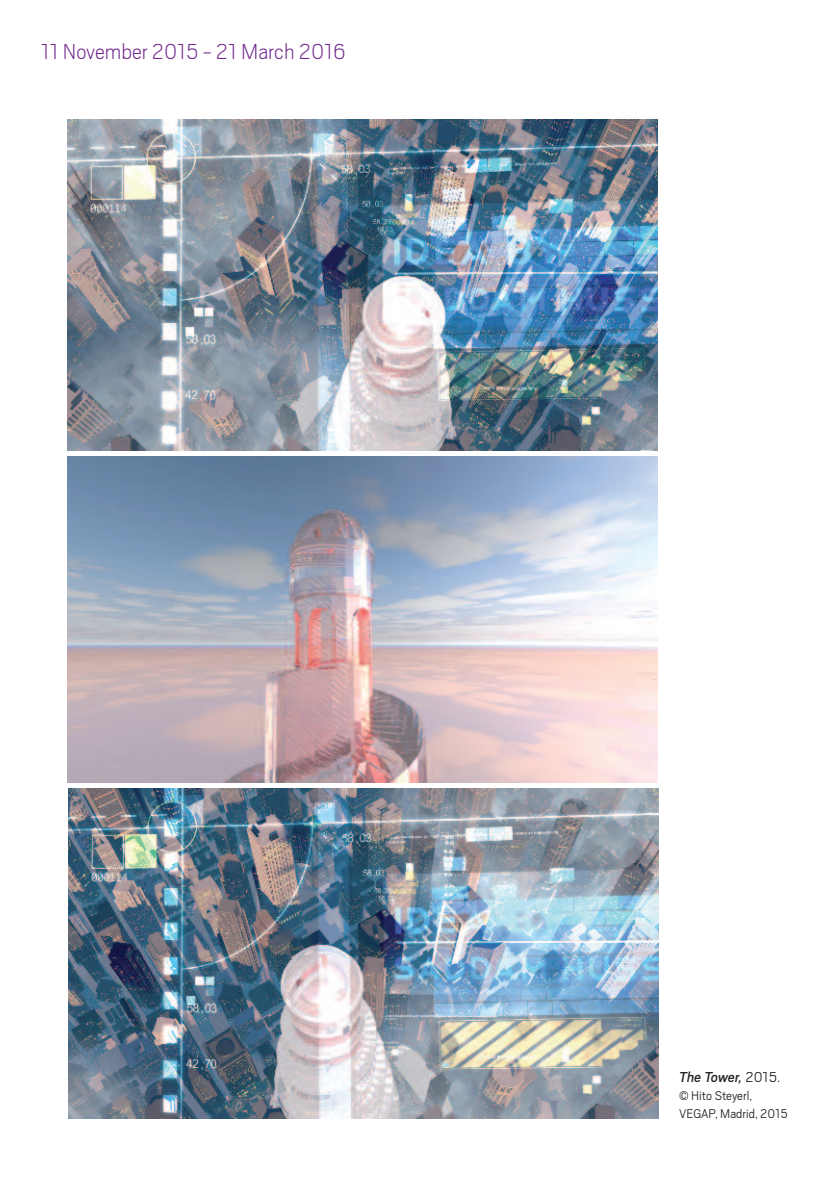
<style>
.page{position:relative;width:840px;height:1191px;background:#fff}
.page>*{position:absolute;margin:0;border:0;box-sizing:border-box;transform-origin:0 0}
.t1{font:200 24px "Scout";color:#712a8d}
.t2{font:italic 16px "Scout";letter-spacing:-.005em;color:#231f20}
.t3{font:300 14px/18px "Scout";color:#231f20}
.s1{font-weight:300;font-style:normal}
</style>
<div class="page">
<img style="left:67px;top:120px;width:590px;height:331px">
<img style="left:67px;top:456px;width:589px;height:326px">
<img style="left:68px;top:789px;width:589px;height:329px">
<h1 class="t1" style="left:41px;top:44px;width:306px">11 November 2015 - 21 March 2016</h1>
<p class="t2" style="left:678px;top:1071px;width:103px">The Tower, <span class="s1">2015.</span></p>
<p class="t3" style="left:678px;top:1087px;width:110px">© Hito Steyerl,<br>VEGAP, Madrid, 2015</p>
</div>
